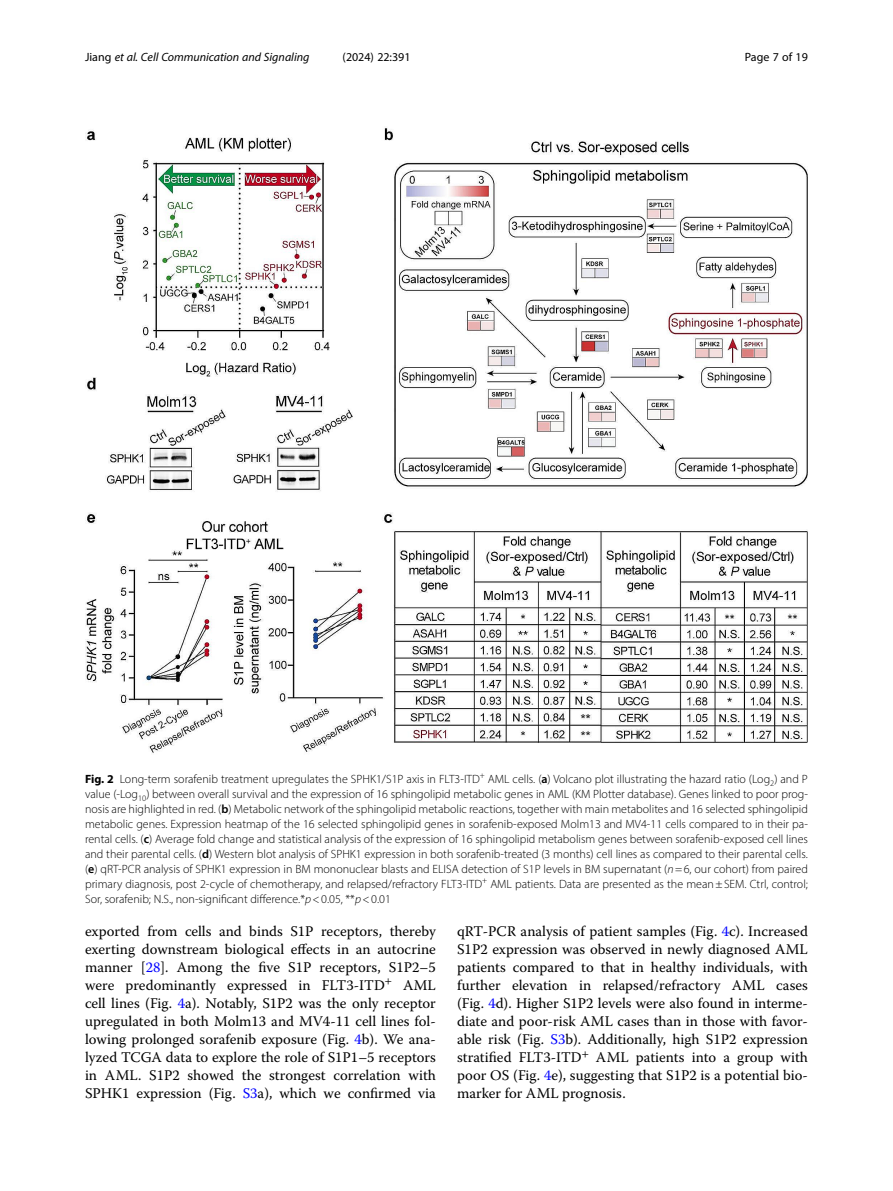
<style>
.page{position:relative;width:893px;height:1191px;background:#fff}
.page>*{position:absolute;margin:0;border:0;box-sizing:border-box;transform-origin:0 0}
.Body_Text{font:14.7px/18px "Warnock Pro";color:#000;text-align:justify}
.Figure_Caption{font:300 12px/15px "Myriad Pro";color:#000;text-align:justify}
.t1{font:italic 12px "Myriad Pro";color:#000}
.t2{font:12px "Myriad Pro";color:#000}
.s1{font-style:normal}
.s2{font-weight:700}
.s3{font-weight:600}
.s4{font-style:italic}
.s5{color:#00f}
</style>
<div class="page">
<img style="left:85px;top:128px;width:723px;height:625px">
<p class="t1" style="left:85px;top:50px;width:226px"><span class="s1">Jiang</span> et al. Cell Communication and Signaling</p>
<p class="t2" style="left:343px;top:50px;width:70px">(2024) 22:391</p>
<p class="t2" style="left:745px;top:50px;width:65px">Page 7 of 19</p>
<p class="Figure_Caption" style="left:85px;top:771px;width:724px"><span class="s2">Fig. 2</span> Long-term sorafenib treatment upregulates the SPHK1/S1P axis in FLT3-ITD<sup>+</sup> AML cells. (<span class="s3">a</span>) Volcano plot illustrating the hazard ratio (Log<sub>2</sub>) and P value (-Log<sub>10</sub>) between overall survival and the expression of 16 sphingolipid metabolic genes in AML (KM Plotter database). Genes linked to poor prog&shy;nosis are highlighted in red. (<span class="s3">b</span>) Metabolic network of the sphingolipid metabolic reactions, together with main metabolites and 16 selected sphingolipid metabolic genes. Expression heatmap of the 16 selected sphingolipid genes in sorafenib-exposed Molm13 and MV4-11 cells compared to in their pa&shy;rental cells. (<span class="s3">c</span>) Average fold change and statistical analysis of the expression of 16 sphingolipid metabolism genes between sorafenib-exposed cell lines and their parental cells. (<span class="s3">d</span>) Western blot analysis of SPHK1 expression in both sorafenib-treated (3 months) cell lines as compared to their parental cells. (<span class="s3">e</span>) qRT-PCR analysis of SPHK1 expression in BM mononuclear blasts and ELISA detection of S1P levels in BM supernatant (<span class="s4">n</span>=6, our cohort) from paired primary diagnosis, post 2-cycle of chemotherapy, and relapsed/refractory FLT3-ITD<sup>+</sup> AML patients. Data are presented as the mean±SEM. Ctrl, control; Sor, sorafenib; N.S., non-significant difference.*<span class="s4">p</span>&lt;0.05, **<span class="s4">p</span>&lt;0.01</p>
<p class="Body_Text" style="left:85px;top:922px;width:352px">exported from cells and binds S1P receptors, thereby exerting downstream biological effects in an autocrine manner [<span class="s5">28</span>]. Among the five S1P receptors, S1P2–5 were predominantly expressed in FLT3-ITD<sup>+</sup> AML cell lines (Fig. <span class="s5">4</span>a). Notably, S1P2 was the only receptor upregulated in both Molm13 and MV4-11 cell lines fol&shy;lowing prolonged sorafenib exposure (Fig. <span class="s5">4</span>b). We ana&shy;lyzed TCGA data to explore the role of S1P1–5 receptors in AML. S1P2 showed the strongest correlation with SPHK1 expression (Fig. <span class="s5">S3</span>a), which we confirmed via</p>
<p class="Body_Text" style="left:457px;top:922px;width:352px">qRT-PCR analysis of patient samples (Fig. <span class="s5">4</span>c). Increased S1P2 expression was observed in newly diagnosed AML patients compared to that in healthy individuals, with further elevation in relapsed/refractory AML cases (Fig. <span class="s5">4</span>d). Higher S1P2 levels were also found in interme&shy;diate and poor-risk AML cases than in those with favor&shy;able risk (Fig. <span class="s5">S3</span>b). Additionally, high S1P2 expression stratified FLT3-ITD<sup>+</sup> AML patients into a group with poor OS (Fig. <span class="s5">4</span>e), suggesting that S1P2 is a potential bio&shy;marker for AML prognosis.</p>
</div>
